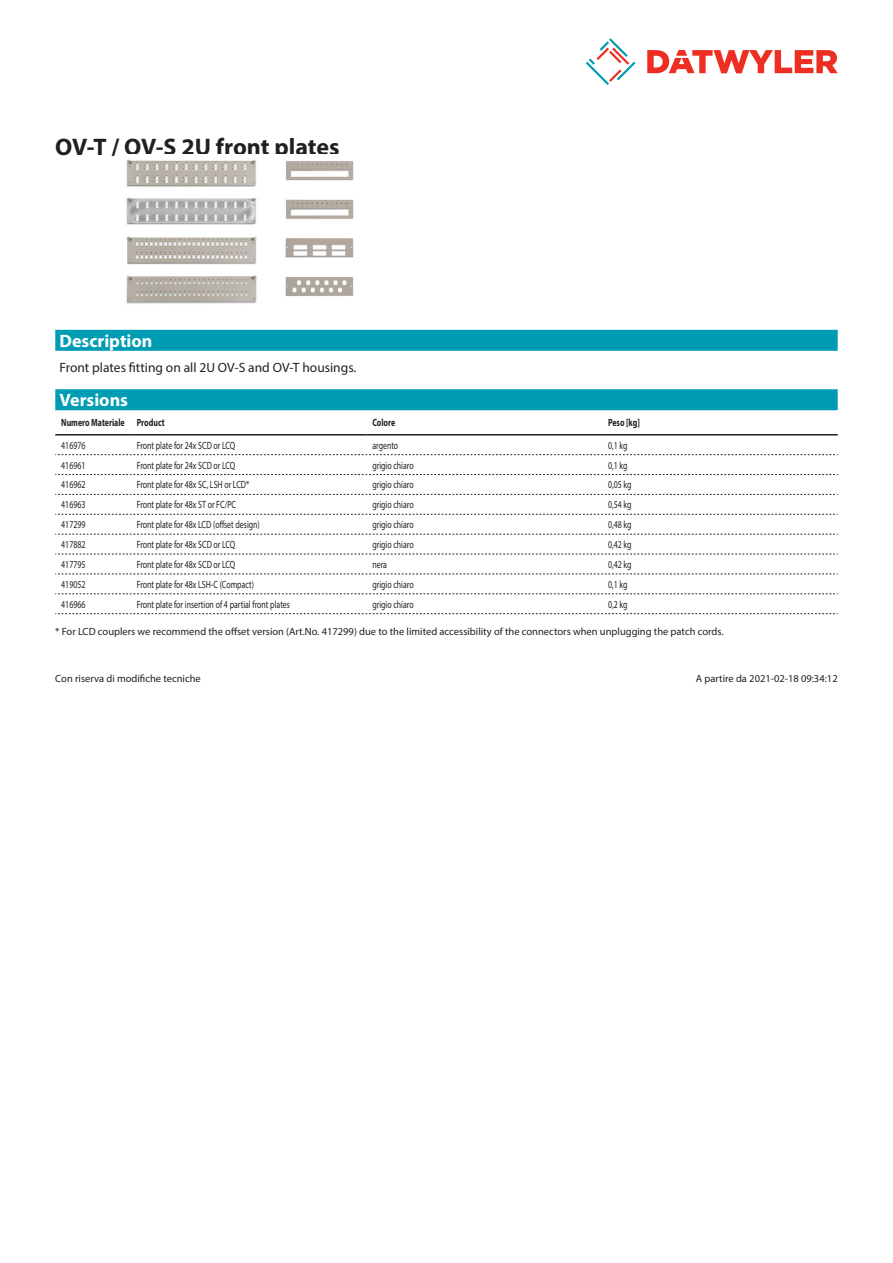
<style>
.page{position:relative;width:893px;height:1263px;background:#fff}
.page>*{position:absolute;margin:0;border:0;box-sizing:border-box;transform-origin:0 0}
.Product_Head{font:700 24px "Myriad Pro";letter-spacing:-.005em;color:#231f20}
.Standard_Head_Proper{font:700 18px "Myriad Pro";color:#fff}
.Standard_text{font:13.5px "Myriad Pro";color:#231f20}
.myriadlight{font:10.5px "Myriad Pro";color:#231f20;scale:.75 1}
.imagetext{font:10.5px "Myriad Pro";color:#231f20}
.Footnote{font:10.5px "Myriad Pro";color:#231f20}
.myriadbold{font:700 10.5px "Myriad Pro";color:#231f20;scale:.75 1}
</style>
<div class="page">
<svg style="left:586px;top:38px;width:49px;height:47px"></svg>
<svg style="left:647px;top:50px;width:191px;height:23px"></svg>
<img style="left:126px;top:159px;width:228px;height:145px">
<div style="left:55px;top:389px;width:783px;height:21px;background:#009cb3"></div>
<hr style="left:55px;top:434px;width:76px;height:1px;background:#231f20">
<hr style="left:131px;top:434px;width:235px;height:1px;background:#231f20">
<hr style="left:366px;top:434px;width:236px;height:1px;background:#231f20">
<hr style="left:602px;top:434px;width:236px;height:1px;background:#231f20">
<svg style="left:55px;top:454px;width:783px;height:1px"></svg>
<svg style="left:55px;top:474px;width:783px;height:1px"></svg>
<svg style="left:55px;top:494px;width:783px;height:1px"></svg>
<svg style="left:55px;top:514px;width:783px;height:1px"></svg>
<svg style="left:55px;top:534px;width:783px;height:1px"></svg>
<svg style="left:55px;top:554px;width:783px;height:1px"></svg>
<svg style="left:55px;top:574px;width:783px;height:1px"></svg>
<svg style="left:55px;top:593px;width:783px;height:1px"></svg>
<svg style="left:55px;top:613px;width:783px;height:1px"></svg>
<div style="left:55px;top:330px;width:783px;height:21px;background:#009cb3"></div>
<p class="Product_Head" style="left:55px;top:131px;width:286px">OV-T / OV-S 2U front plates</p>
<p class="Standard_Head_Proper" style="left:60px;top:329px;width:94px">Description</p>
<p class="Standard_text" style="left:60px;top:359px;width:298px">Front plates fitting on all 2U OV-S and OV-T housings.</p>
<p class="Standard_Head_Proper" style="left:60px;top:388px;width:70px">Versions</p>
<p class="myriadbold" style="left:61px;top:416px;width:86px">Numero Materiale</p>
<p class="myriadbold" style="left:137px;top:416px;width:39px">Product</p>
<p class="myriadbold" style="left:372px;top:416px;width:32px">Colore</p>
<p class="myriadbold" style="left:608px;top:416px;width:44px">Peso [kg]</p>
<p class="myriadlight" style="left:61px;top:439px;width:34px">416976</p>
<p class="myriadlight" style="left:137px;top:439px;width:133px">Front plate for 24x SCD or LCQ</p>
<p class="myriadlight" style="left:372px;top:439px;width:36px">argento</p>
<p class="myriadlight" style="left:608px;top:439px;width:27px">0,1 kg</p>
<p class="myriadlight" style="left:61px;top:458px;width:34px">416961</p>
<p class="myriadlight" style="left:137px;top:458px;width:133px">Front plate for 24x SCD or LCQ</p>
<p class="myriadlight" style="left:372px;top:458px;width:57px">grigio chiaro</p>
<p class="myriadlight" style="left:608px;top:458px;width:27px">0,1 kg</p>
<p class="myriadlight" style="left:61px;top:478px;width:34px">416962</p>
<p class="myriadlight" style="left:137px;top:478px;width:152px">Front plate for 48x SC, LSH or LCD*</p>
<p class="myriadlight" style="left:372px;top:478px;width:57px">grigio chiaro</p>
<p class="myriadlight" style="left:608px;top:478px;width:33px">0,05 kg</p>
<p class="myriadlight" style="left:61px;top:498px;width:34px">416963</p>
<p class="myriadlight" style="left:137px;top:498px;width:134px">Front plate for 48x ST or FC/PC</p>
<p class="myriadlight" style="left:372px;top:498px;width:57px">grigio chiaro</p>
<p class="myriadlight" style="left:608px;top:498px;width:33px">0,54 kg</p>
<p class="myriadlight" style="left:61px;top:518px;width:34px">417299</p>
<p class="myriadlight" style="left:137px;top:518px;width:166px">Front plate for 48x LCD (offset design)</p>
<p class="myriadlight" style="left:372px;top:518px;width:57px">grigio chiaro</p>
<p class="myriadlight" style="left:608px;top:518px;width:33px">0,48 kg</p>
<p class="myriadlight" style="left:61px;top:538px;width:34px">417882</p>
<p class="myriadlight" style="left:137px;top:538px;width:133px">Front plate for 48x SCD or LCQ</p>
<p class="myriadlight" style="left:372px;top:538px;width:57px">grigio chiaro</p>
<p class="myriadlight" style="left:608px;top:538px;width:33px">0,42 kg</p>
<p class="myriadlight" style="left:61px;top:558px;width:34px">417795</p>
<p class="myriadlight" style="left:137px;top:558px;width:133px">Front plate for 48x SCD or LCQ</p>
<p class="myriadlight" style="left:372px;top:558px;width:21px">nera</p>
<p class="myriadlight" style="left:608px;top:558px;width:33px">0,42 kg</p>
<p class="myriadlight" style="left:61px;top:578px;width:34px">419052</p>
<p class="myriadlight" style="left:137px;top:578px;width:158px">Front plate for 48x LSH-C (Compact)</p>
<p class="myriadlight" style="left:372px;top:578px;width:57px">grigio chiaro</p>
<p class="myriadlight" style="left:608px;top:578px;width:27px">0,1 kg</p>
<p class="myriadlight" style="left:61px;top:598px;width:34px">416966</p>
<p class="myriadlight" style="left:137px;top:598px;width:206px">Front plate for insertion of 4 partial front plates</p>
<p class="myriadlight" style="left:372px;top:598px;width:57px">grigio chiaro</p>
<p class="myriadlight" style="left:608px;top:598px;width:27px">0,2 kg</p>
<p class="imagetext" style="left:55px;top:624px;width:670px">* For LCD couplers we recommend the offset version (Art.No. 417299) due to the limited accessibility of the connectors when unplugging the patch cords.</p>
<p class="Footnote" style="left:55px;top:672px;width:147px">Con riserva di modifiche tecniche</p>
<p class="Footnote" style="left:696px;top:672px;width:143px">A partire da 2021-02-18 09:34:12</p>
</div>
